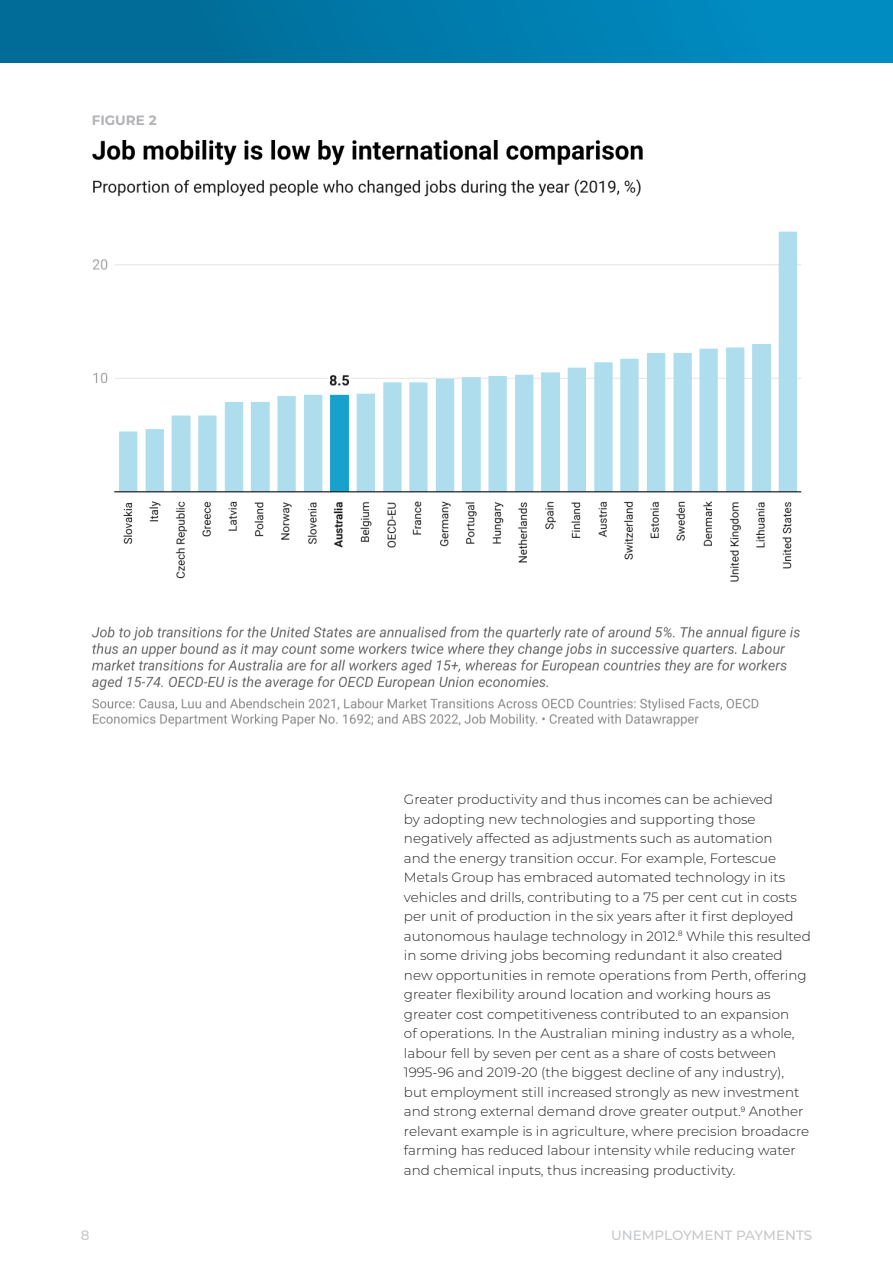
<style>
.page{position:relative;width:893px;height:1263px;background:#fff}
.page>*{position:absolute;margin:0;border:0;box-sizing:border-box;transform-origin:0 0}
.t1{font:300 13.5px/19.5px "Montserrat";color:#231f20}
.t2{font:500 13.5px "Montserrat";letter-spacing:-.005em;color:#c7c8ca}
.Figure_heading{font:700 13.5px "Montserrat";color:#b2b3b7}
</style>
<div class="page">
<img style="left:91px;top:140px;width:711px;height:587px">
<div style="left:0;top:0;width:893px;height:63px;background:linear-gradient(to right,#006790,#008fc6)"></div>
<p class="Figure_heading" style="left:92px;top:110px;width:66px">FIGURE 2</p>
<p class="t1" style="left:404px;top:789px;width:408px">Greater productivity and thus incomes can be achieved<br>by adopting new technologies and supporting those negatively affected as adjustments such as automation<br>and the energy transition occur. For example, Fortescue Metals Group has embraced automated technology in its vehicles and drills, contributing to a 75 per cent cut in costs per unit of production in the six years after it first deployed autonomous haulage technology in 2012.<sup>8</sup> While this resulted in some driving jobs becoming redundant it also created new opportunities in remote operations from Perth, offering greater flexibility around location and working hours as greater cost competitiveness contributed to an expansion<br>of operations. In the Australian mining industry as a whole, labour fell by seven per cent as a share of costs between 1995-96 and 2019-20 (the biggest decline of any industry), but employment still increased strongly as new investment and strong external demand drove greater output.<sup>9</sup> Another relevant example is in agriculture, where precision broadacre farming has reduced labour intensity while reducing water and chemical inputs, thus increasing productivity.</p>
<p class="t2" style="left:81px;top:1225px;width:10px">8</p>
<p class="t2" style="left:611px;top:1225px;width:201px">UNE MPLOYME NT PAYME NTS</p>
</div>
